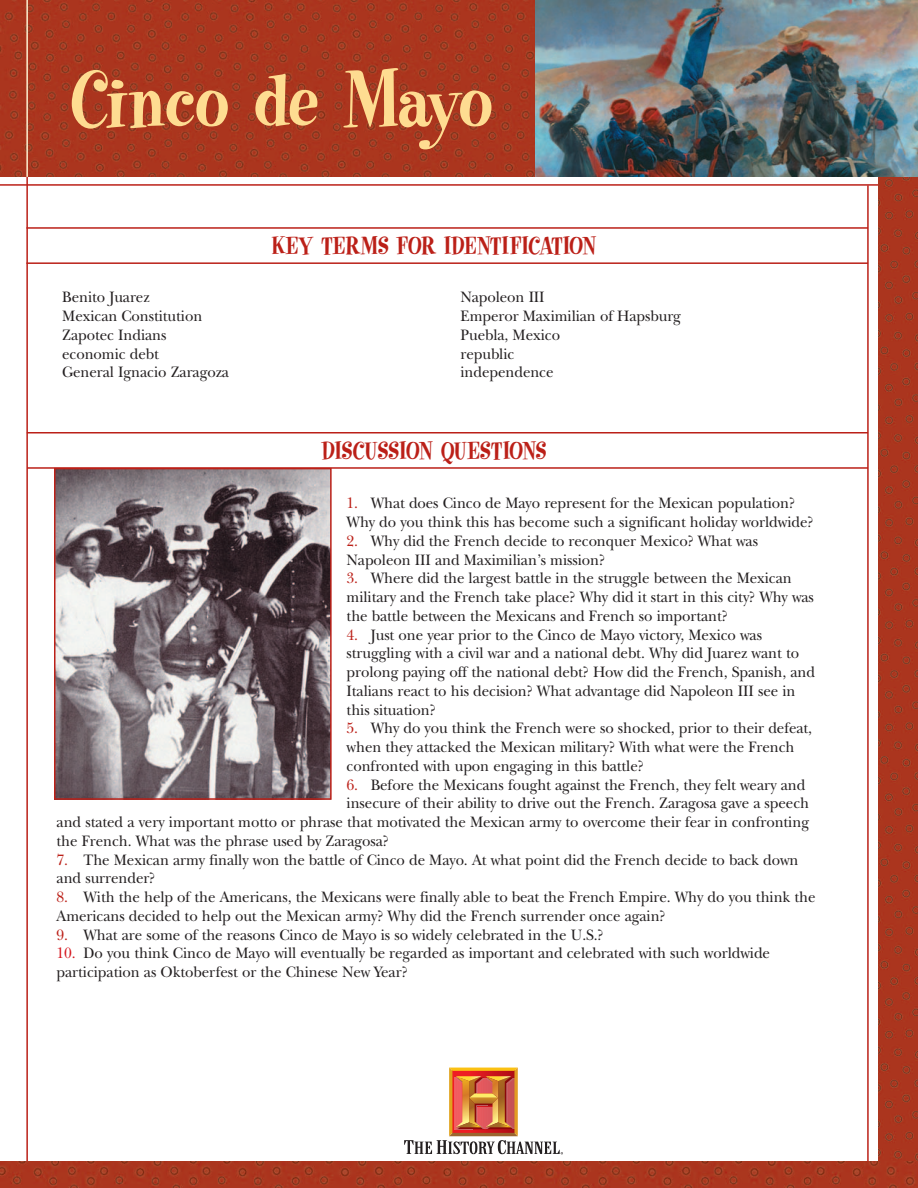
<style>
.page{position:relative;width:918px;height:1188px;background:#fff}
.page>*{position:absolute;margin:0;border:0;box-sizing:border-box;transform-origin:0 0}
.t1{font:82.5px "Heatwave";letter-spacing:-.02em;color:#fedc91}
.t2{font:25.5px "Heatwave";color:#bb2018}
.t3{font:15.75px/18.8px "New Baskerville";letter-spacing:-.005em;color:#231f20;scale:.95 1}
.s1{color:#bb2018}
.s2{color:#d5171f}
</style>
<div class="page">
<hr style="left:0;top:184px;width:918px;height:2px;background:#bb2018">
<img style="left:0;top:0;width:535px;height:177px">
<img style="left:879px;top:177px;width:39px;height:984px">
<img style="left:535px;top:0;width:383px;height:177px">
<hr style="left:867px;top:185px;width:2px;height:1002px;background:#bb2018">
<hr style="left:26px;top:262px;width:842px;height:2px;background:#bb2018">
<hr style="left:26px;top:227px;width:842px;height:2px;background:#bb2018">
<img style="left:57px;top:471px;width:272px;height:326px">
<div style="left:54px;top:468px;width:278px;height:332px;border:2px solid #bb2018"></div>
<hr style="left:27px;top:467px;width:841px;height:2px;background:#bb2018">
<hr style="left:27px;top:432px;width:841px;height:2px;background:#bb2018">
<hr style="left:26px;top:0;width:2px;height:177px;background:#fdf0d0">
<hr style="left:26px;top:177px;width:2px;height:990px;background:#bb2018">
<img style="left:0;top:1161px;width:918px;height:27px">
<svg style="left:404px;top:1068px;width:159px;height:86px"></svg>
<h1 class="t1" style="left:69px;top:50px;width:425px">Cinco de Mayo</h1>
<h2 class="t2" style="left:271px;top:231px;width:327px">KEY TERMS FOR IDENTIFICATION</h2>
<p class="t3" style="left:62px;top:290px;width:177px">Benito Juarez<br>Mexican Constitution<br>Zapotec Indians economic debt<br>General Ignacio Zaragoza</p>
<p class="t3" style="left:460px;top:290px;width:234px">Napoleon III<br>Emperor Maximilian of Hapsburg<br>Puebla, Mexico<br>republic<br>independence</p>
<h2 class="t2" style="left:322px;top:436px;width:226px">DISCUSSION QUESTIONS</h2>
<p class="t3" style="left:347px;top:496px;width:493px"><span class="s1">1.</span> What does Cinco de Mayo represent for the Mexican population?<br>Why do you think this has become such a significant holiday worldwide?</p>
<p class="t3" style="left:347px;top:533px;width:435px"><span class="s1">2.</span> Why did the French decide to reconquer Mexico? What was<br>Napoleon III and Maximilian’s mission?</p>
<p class="t3" style="left:347px;top:571px;width:494px"><span class="s1">3.</span> Where did the largest battle in the struggle between the Mexican military and the French take place? Why did it start in this city? Why was the battle between the Mexicans and French so important?</p>
<p class="t3" style="left:347px;top:627px;width:495px"><span class="s1">4.</span> Just one year prior to the Cinco de Mayo victory, Mexico was struggling with a civil war and a national debt. Why did Juarez want to prolong paying off the national debt? How did the French, Spanish, and Italians react to his decision? What advantage did Napoleon III see in this situation?</p>
<p class="t3" style="left:347px;top:721px;width:492px"><span class="s1">5.</span> Why do you think the French were so shocked, prior to their defeat, when they attacked the Mexican military? With what were the French confronted with upon engaging in this battle?</p>
<p class="t3" style="left:347px;top:777px;width:484px"><span class="s1">6.</span> Before the Mexicans fought against the French, they felt weary and</p>
<p class="t3" style="left:347px;top:796px;width:488px">insecure of their ability to drive out the French. Zaragosa gave a speech</p>
<p class="t3" style="left:57px;top:814px;width:794px">and stated a very important motto or phrase that motivated the Mexican army to overcome their fear in confronting</p>
<p class="t3" style="left:57px;top:833px;width:351px">the French. What was the phrase used by Zaragosa?</p>
<p class="t3" style="left:57px;top:852px;width:783px"><span class="s1">7.</span> The Mexican army finally won the battle of Cinco de Mayo. At what point did the French decide to back down and surrender?</p>
<p class="t3" style="left:57px;top:889px;width:800px"><span class="s1">8.</span> With the help of the Americans, the Mexicans were finally able to beat the French Empire. Why do you think the<br>Americans decided to help out the Mexican army? Why did the French surrender once again?</p>
<p class="t3" style="left:57px;top:927px;width:577px"><span class="s1">9.</span> What are some of the reasons Cinco de Mayo is so widely celebrated in the U.S.?</p>
<p class="t3" style="left:57px;top:946px;width:753px"><span class="s2">10.</span> Do you think Cinco de Mayo will eventually be regarded as important and celebrated with such worldwide participation as Oktoberfest or the Chinese New Year?</p>
</div>
